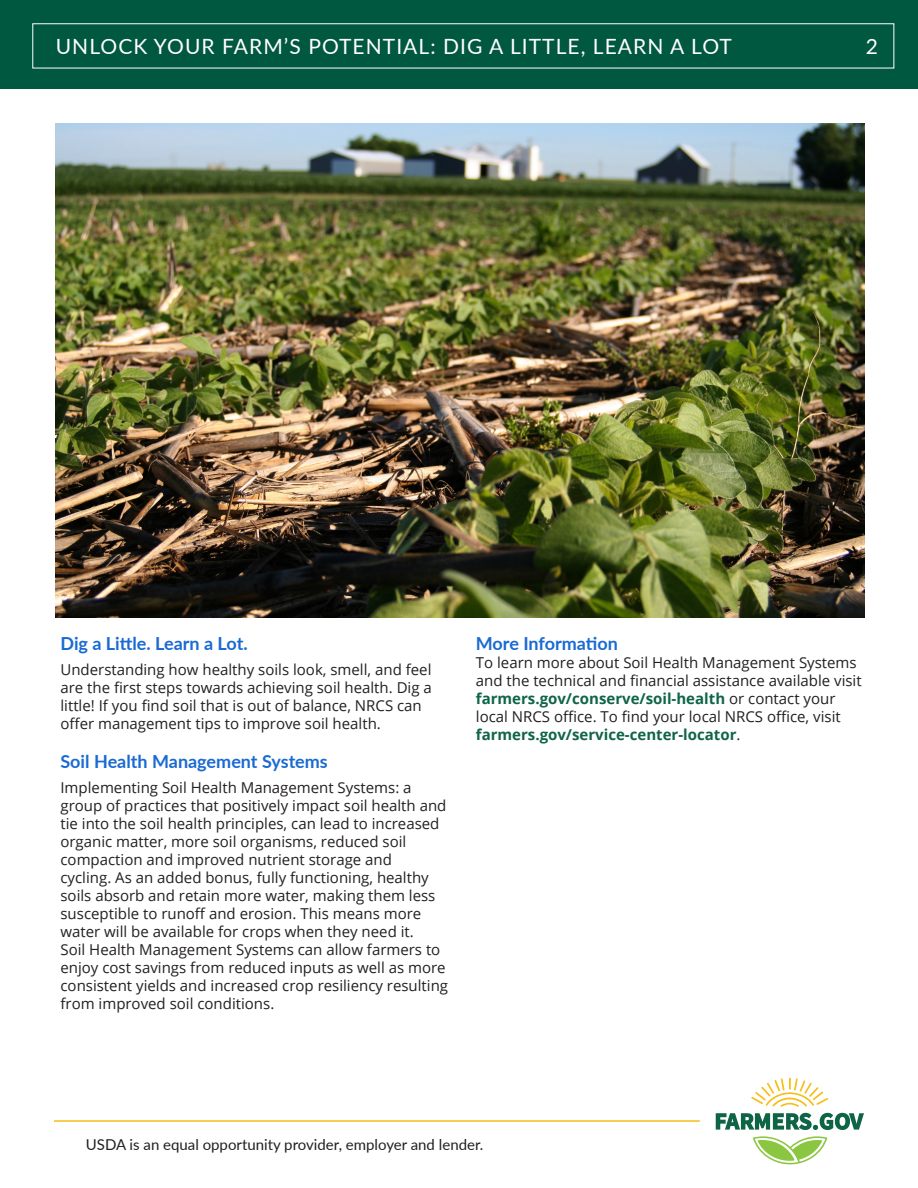
<style>
.page{position:relative;width:918px;height:1188px;background:#fff}
.page>*{position:absolute;margin:0;border:0;box-sizing:border-box;transform-origin:0 0}
.Subheader_1{font:21px "Lato";letter-spacing:.05em;color:#fff}
.Subheader_1-2{font:700 18px "Lato";color:#1a6ad3}
.Body_Style{font:700 18px "Lato";letter-spacing:-.005em;color:#1a6ad3}
.Body_Style-2{font:15px/18px "Open Sans";color:#231f20}
.Subheader_1-3{font:15px "Lato";color:#231f20}
.s1{font-weight:700;color:#0f6546}
</style>
<div class="page">
<div style="left:0;top:0;width:918px;height:89px;background:#005840"></div>
<svg style="left:753px;top:1136px;width:74px;height:28px"></svg>
<svg style="left:751px;top:1078px;width:77px;height:29px"></svg>
<svg style="left:716px;top:1113px;width:148px;height:17px"></svg>
<hr style="left:54px;top:1120px;width:646px;height:2px;background:#f6be16">
<img style="left:56px;top:124px;width:808px;height:494px">
<p class="Subheader_1" style="left:56px;top:31px;width:678px">UNLOCK YOUR FARM’S POTENTIAL: DIG A LITTLE, LEARN A LOT</p>
<p class="Subheader_1" style="left:866px;top:31px;width:14px">2</p>
<p class="Subheader_1-2" style="left:60px;top:630px;width:189px">Dig a Little. Learn a Lot.</p>
<p class="Body_Style-2" style="left:60px;top:660px;width:373px">Understanding how healthy soils look, smell, and feel are the first steps towards achieving soil health. Dig a little! If you find soil that is out of balance, NRCS can offer management tips to improve soil health.</p>
<p class="Subheader_1-2" style="left:60px;top:749px;width:269px">Soil Health Management Systems</p>
<p class="Body_Style-2" style="left:60px;top:778px;width:389px">Implementing Soil Health Management Systems: a group of practices that positively impact soil health and tie into the soil health principles, can lead to increased organic matter, more soil organisms, reduced soil compaction and improved nutrient storage and<br>cycling. As an added bonus, fully functioning, healthy soils absorb and retain more water, making them less susceptible to runoff and erosion. This means more water will be available for crops when they need it.<br>Soil Health Management Systems can allow farmers to enjoy cost savings from reduced inputs as well as more consistent yields and increased crop resiliency resulting from improved soil conditions.</p>
<p class="Body_Style" style="left:476px;top:630px;width:144px">More Information</p>
<p class="Body_Style-2" style="left:476px;top:653px;width:387px">To learn more about Soil Health Management Systems and the technical and financial assistance available visit <span class="s1">farmers.gov/conserve/soil-health</span> or contact your local NRCS office. To find your local NRCS office, visit <span class="s1">farmers.gov/service-center-locator</span>.</p>
<p class="Subheader_1-3" style="left:86px;top:1134px;width:399px">USDA is an equal opportunity provider, employer and lender.</p>
</div>
